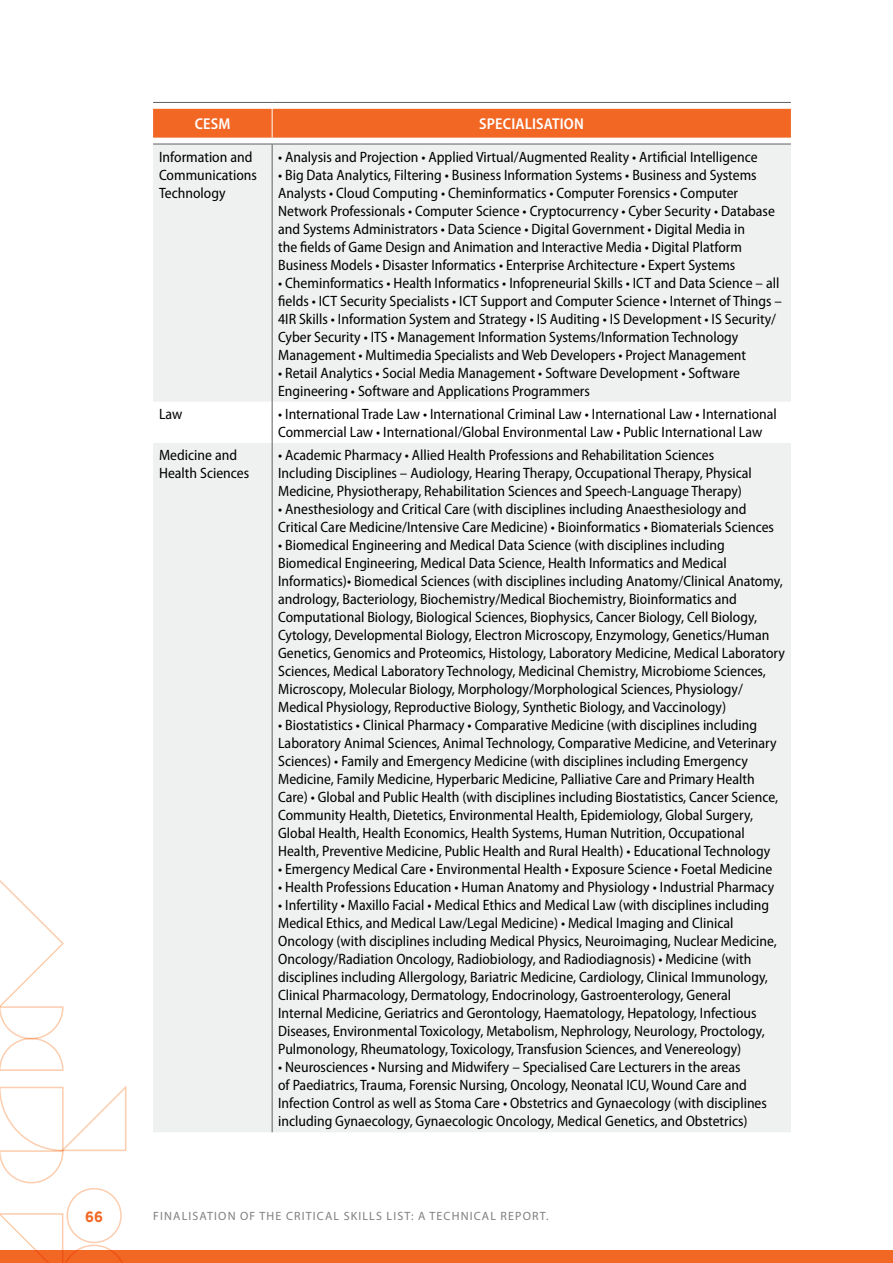
<style>
.page{position:relative;width:893px;height:1263px;background:#fff}
.page>*{position:absolute;margin:0;border:0;box-sizing:border-box;transform-origin:0 0}
.TABLE_HEAD{font:600 semi-condensed 15.75px "Myriad Pro";letter-spacing:.01em;color:#fff}
.TABLE_TEXT{font:semi-condensed 15px/18px "Myriad Pro";color:#000}
.t1{font:15px "Gotham HTF Bold 2";color:#f26723;scale:.9 1}
.t2{font:12px "Myriad Pro";letter-spacing:.095em;color:#7d7f82}
</style>
<div class="page">
<div style="left:0;top:1250px;width:892px;height:13px;background:#f26723"></div>
<svg style="left:0;top:1085px;width:127px;height:99px"></svg>
<svg style="left:0;top:880px;width:64px;height:191px"></svg>
<svg style="left:0;top:1213px;width:123px;height:50px"></svg>
<div style="left:66px;top:1188px;width:56px;height:55px;border:2px solid #fccdae;border-radius:50%"></div>
<div style="left:153px;top:145px;width:638px;height:987px;background:#eff0f0"></div>
<hr style="left:153px;top:102px;width:119px;height:1px;background:#5f6062">
<hr style="left:272px;top:102px;width:519px;height:1px;background:#5f6062">
<hr style="left:272px;top:144px;width:1px;height:258px;background:#5f6062">
<hr style="left:272px;top:402px;width:1px;height:41px;background:#5f6062">
<hr style="left:272px;top:443px;width:1px;height:689px;background:#5f6062">
<hr style="left:153px;top:144px;width:119px;height:1px;background:#5f6062">
<hr style="left:272px;top:144px;width:519px;height:1px;background:#5f6062">
<div style="left:153px;top:109px;width:638px;height:29px;background:#f26723"></div>
<p class="TABLE_HEAD" style="left:195px;top:114px;width:37px">CESM</p>
<p class="TABLE_HEAD" style="left:479px;top:114px;width:106px">SPECIALISATION</p>
<p class="TABLE_TEXT" style="left:159px;top:147px;width:99px">Information and<br>Communications<br>Technology</p>
<p class="TABLE_TEXT" style="left:278px;top:147px;width:481px">• Analysis and Projection • Applied Virtual/Augmented Reality • Artificial Intelligence</p>
<p class="TABLE_TEXT" style="left:278px;top:165px;width:498px">• Big Data Analytics, Filtering • Business Information Systems • Business and Systems Analysts • Cloud Computing • Cheminformatics • Computer Forensics • Computer Network Professionals • Computer Science • Cryptocurrency • Cyber Security • Database and Systems Administrators • Data Science • Digital Government • Digital Media in<br>the fields of Game Design and Animation and Interactive Media • Digital Platform Business Models • Disaster Informatics • Enterprise Architecture • Expert Systems</p>
<p class="TABLE_TEXT" style="left:278px;top:273px;width:505px">• Cheminformatics • Health Informatics • Infopreneurial Skills • ICT and Data Science – all fields • ICT Security Specialists • ICT Support and Computer Science • Internet of Things – 4IR Skills • Information System and Strategy • IS Auditing • IS Development • IS Security/ Cyber Security • ITS • Management Information Systems/Information Technology Management • Multimedia Specialists and Web Developers • Project Management</p>
<p class="TABLE_TEXT" style="left:278px;top:363px;width:463px">• Retail Analytics • Social Media Management • Software Development • Software<br>Engineering • Software and Applications Programmers</p>
<p class="TABLE_TEXT" style="left:159px;top:405px;width:25px">Law</p>
<p class="TABLE_TEXT" style="left:278px;top:405px;width:500px">• International Trade Law • International Criminal Law • International Law • International<br>Commercial Law • International/Global Environmental Law • Public International Law</p>
<p class="TABLE_TEXT" style="left:159px;top:446px;width:92px">Medicine and<br>Health Sciences</p>
<p class="TABLE_TEXT" style="left:278px;top:446px;width:475px">• Academic Pharmacy • Allied Health Professions and Rehabilitation Sciences<br>Including Disciplines – Audiology, Hearing Therapy, Occupational Therapy, Physical<br>Medicine, Physiotherapy, Rehabilitation Sciences and Speech-Language Therapy)</p>
<p class="TABLE_TEXT" style="left:278px;top:500px;width:497px">• Anesthesiology and Critical Care (with disciplines including Anaesthesiology and<br>Critical Care Medicine/Intensive Care Medicine) • Bioinformatics • Biomaterials Sciences</p>
<p class="TABLE_TEXT" style="left:278px;top:536px;width:508px">• Biomedical Engineering and Medical Data Science (with disciplines including Biomedical Engineering, Medical Data Science, Health Informatics and Medical Informatics)• Biomedical Sciences (with disciplines including Anatomy/Clinical Anatomy, andrology, Bacteriology, Biochemistry/Medical Biochemistry, Bioinformatics and Computational Biology, Biological Sciences, Biophysics, Cancer Biology, Cell Biology, Cytology, Developmental Biology, Electron Microscopy, Enzymology, Genetics/Human Genetics, Genomics and Proteomics, Histology, Laboratory Medicine, Medical Laboratory Sciences, Medical Laboratory Technology, Medicinal Chemistry, Microbiome Sciences, Microscopy, Molecular Biology, Morphology/Morphological Sciences, Physiology/ Medical Physiology, Reproductive Biology, Synthetic Biology, and Vaccinology)</p>
<p class="TABLE_TEXT" style="left:278px;top:716px;width:501px">• Biostatistics • Clinical Pharmacy • Comparative Medicine (with disciplines including Laboratory Animal Sciences, Animal Technology, Comparative Medicine, and Veterinary Sciences) • Family and Emergency Medicine (with disciplines including Emergency Medicine, Family Medicine, Hyperbaric Medicine, Palliative Care and Primary Health Care) • Global and Public Health (with disciplines including Biostatistics, Cancer Science, Community Health, Dietetics, Environmental Health, Epidemiology, Global Surgery, Global Health, Health Economics, Health Systems, Human Nutrition, Occupational Health, Preventive Medicine, Public Health and Rural Health) • Educational Technology</p>
<p class="TABLE_TEXT" style="left:278px;top:860px;width:496px">• Emergency Medical Care • Environmental Health • Exposure Science • Foetal Medicine</p>
<p class="TABLE_TEXT" style="left:278px;top:878px;width:498px">• Health Professions Education • Human Anatomy and Physiology • Industrial Pharmacy</p>
<p class="TABLE_TEXT" style="left:278px;top:896px;width:500px">• Infertility • Maxillo Facial • Medical Ethics and Medical Law (with disciplines including Medical Ethics, and Medical Law/Legal Medicine) • Medical Imaging and Clinical Oncology (with disciplines including Medical Physics, Neuroimaging, Nuclear Medicine, Oncology/Radiation Oncology, Radiobiology, and Radiodiagnosis) • Medicine (with disciplines including Allergology, Bariatric Medicine, Cardiology, Clinical Immunology, Clinical Pharmacology, Dermatology, Endocrinology, Gastroenterology, General Internal Medicine, Geriatrics and Gerontology, Haematology, Hepatology, Infectious Diseases, Environmental Toxicology, Metabolism, Nephrology, Neurology, Proctology, Pulmonology, Rheumatology, Toxicology, Transfusion Sciences, and Venereology)</p>
<p class="TABLE_TEXT" style="left:278px;top:1058px;width:490px">• Neurosciences • Nursing and Midwifery – Specialised Care Lecturers in the areas<br>of Paediatrics, Trauma, Forensic Nursing, Oncology, Neonatal ICU, Wound Care and Infection Control as well as Stoma Care • Obstetrics and Gynaecology (with disciplines including Gynaecology, Gynaecologic Oncology, Medical Genetics, and Obstetrics)</p>
<p class="t1" style="left:85px;top:1207px;width:21px">66</p>
<p class="t2" style="left:153px;top:1209px;width:397px">FINALISATION OF THE CRITICAL SKILLS LIST: A TECHNICAL REPORT.</p>
</div>
